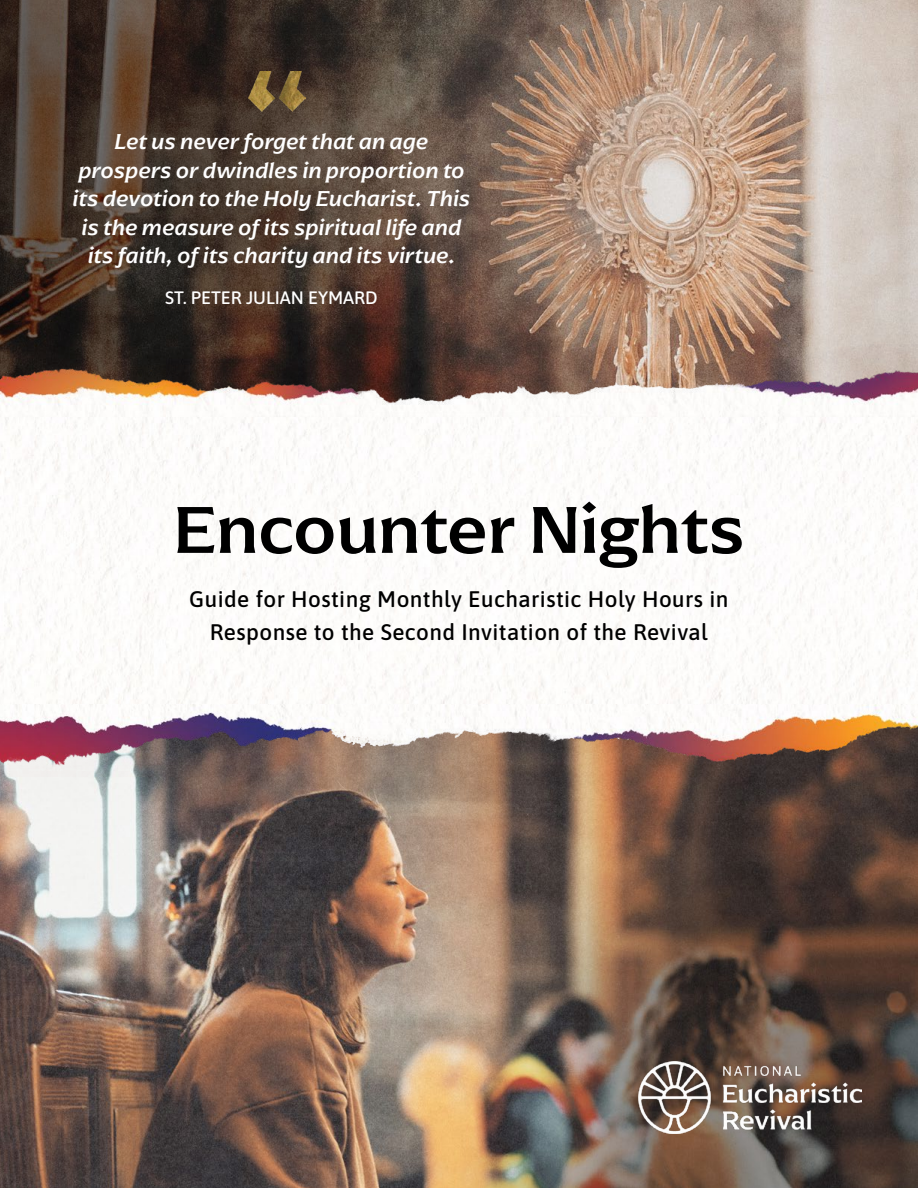
<style>
.page{position:relative;width:918px;height:1188px;background:#fff}
.page>*{position:absolute;margin:0;border:0;box-sizing:border-box;transform-origin:0 0}
.t1{font:500 69px "Arpona";color:#000}
.t2{font:italic 500 22.5px/28.5px "Arpona";color:#fff;text-align:center}
.t3{font:22.5px/33px "Asap";letter-spacing:.02em;color:#000;text-align:center}
.t4{font:18px "Asap";color:#fff}
</style>
<div class="page">
<img style="left:0;top:416px;width:918px;height:289px">
<img style="left:413px;top:0;width:505px;height:345px">
<img style="left:0;top:777px;width:918px;height:411px">
<svg style="left:0;top:0;width:413px;height:345px;background:#46362c"></svg>
<img style="left:0;top:345px;width:918px;height:71px">
<img style="left:0;top:705px;width:918px;height:72px">
<img style="left:639px;top:1061px;width:222px;height:73px">
<img style="left:249px;top:72px;width:57px;height:40px">
<p class="t2" style="left:73px;top:127px;width:399px">Let us never forget that an age prospers or dwindles in proportion to its devotion to the Holy Eucharist. This is the measure of its spiritual life and its faith, of its charity and its virtue.</p>
<p class="t4" style="left:165px;top:285px;width:214px">ST. PETER JULIAN EYMARD</p>
<h1 class="t1" style="left:174px;top:487px;width:572px">Encounter Nights</h1>
<p class="t3" style="left:189px;top:581px;width:541px">Guide for Hosting Monthly Eucharistic Holy Hours in<br>Response to the Second Invitation of the Revival</p>
</div>
